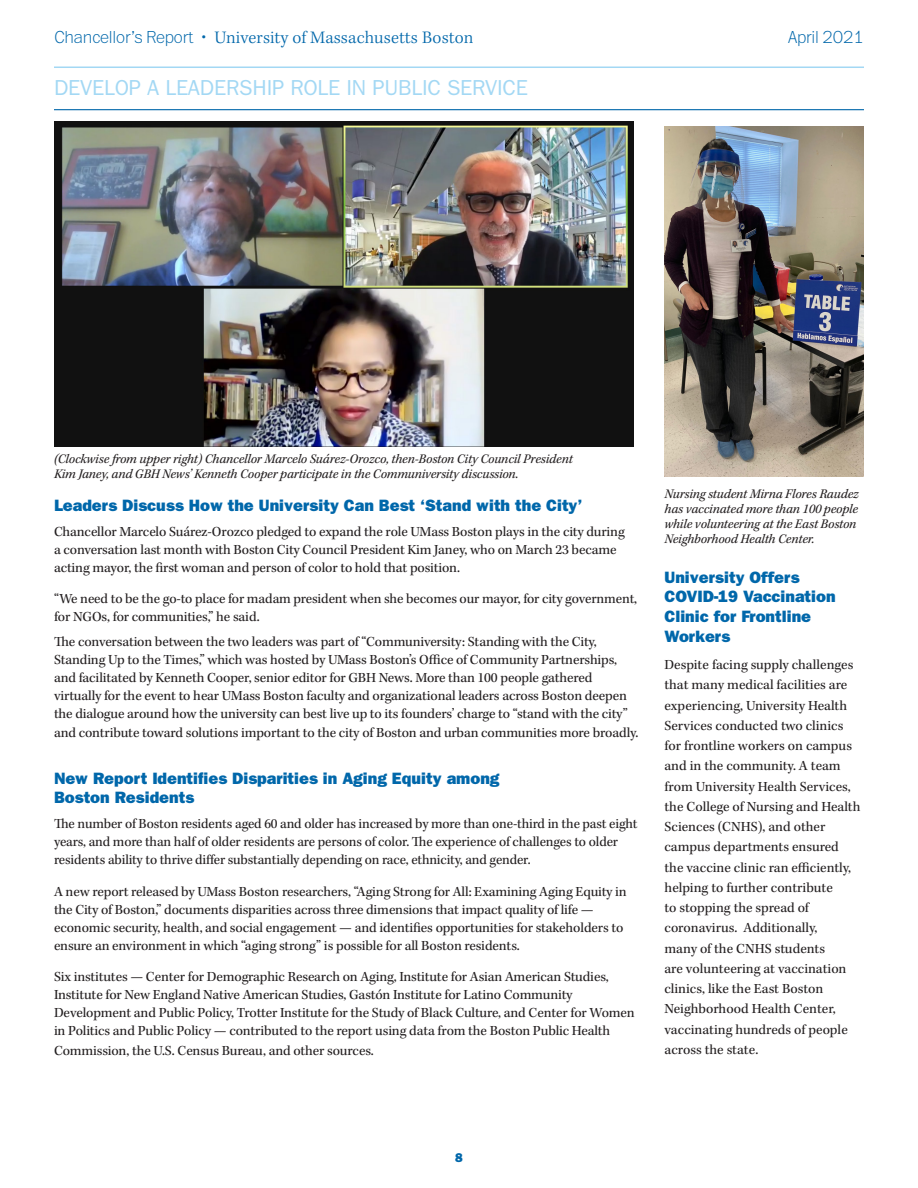
<style>
.page{position:relative;width:918px;height:1188px;background:#fff}
.page>*{position:absolute;margin:0;border:0;box-sizing:border-box;transform-origin:0 0}
.section_head_sw{font:21.75px "ITC Franklin Gothic Std";letter-spacing:-.01em;color:#a3d8f4}
.t1{font:300 18px "Kepler Std";letter-spacing:.005em;color:#0067aa}
.t2{font:100 18px "Franklin ITC Std";letter-spacing:-.01em;color:#0067aa}
.B_head_sw{font:16.5px/19.8px "ITC Franklin Gothic Std Hvy";color:#0067aa}
.Body_Copy_sw{font:14.25px/18px "Kepler Std";letter-spacing:-.01em;color:#231f20}
.B_head_sw-2{font:14.25px/20.2px "Kepler Std";letter-spacing:-.005em;color:#231f20}
.t3{font:italic 13.5px/15px "Kepler Std";letter-spacing:-.01em;color:#231f20}
.t4{font:12.75px "ITC Franklin Gothic Std Hvy";color:#0067aa}
.s1{font-family:"Franklin ITC Std";font-weight:100}
.s2{font-family:"ITC Franklin Gothic Std";font-weight:400}
</style>
<div class="page">
<hr style="left:54px;top:67px;width:810px;height:1px;background:#a3d8f4">
<hr style="left:54px;top:109px;width:810px;height:1px;background:#0067aa">
<img style="left:664px;top:126px;width:199px;height:350px">
<img style="left:54px;top:122px;width:580px;height:325px">
<p class="t1" style="left:55px;top:28px;width:421px"><span class="s1">Chancellor’s Report</span> <span class="s2">•</span> University of Massachusetts Boston</p>
<p class="t2" style="left:788px;top:29px;width:77px">April 2021</p>
<p class="section_head_sw" style="left:54px;top:75px;width:475px">DEVELOP A LEADERSHIP ROLE IN PUBLIC SERVICE</p>
<p class="t3" style="left:54px;top:451px;width:520px">(Clockwise from upper right) Chancellor Marcelo Suárez-Orozco, then-Boston City Council President</p>
<p class="t3" style="left:54px;top:466px;width:466px">Kim Janey, and GBH News’ Kenneth Cooper participate in the Communiversity discussion.</p>
<p class="B_head_sw" style="left:54px;top:495px;width:530px">Leaders Discuss How the University Can Best ‘Stand with the City’</p>
<p class="B_head_sw-2" style="left:54px;top:523px;width:572px;line-height:18px">Chancellor Marcelo Suárez-Orozco pledged to expand the role UMass Boston plays in the city during a conversation last month with Boston City Council President Kim Janey, who on March 23 became acting mayor, the first woman and person of color to hold that position.</p>
<p class="Body_Copy_sw" style="left:54px;top:590px;width:585px">“We need to be the go-to place for madam president when she becomes our mayor, for city government, for NGOs, for communities,” he said.</p>
<p class="Body_Copy_sw" style="left:54px;top:633px;width:544px">The conversation between the two leaders was part of “Communiversity: Standing with the City,</p>
<p class="Body_Copy_sw" style="left:54px;top:651px;width:565px">Standing Up to the Times,” which was hosted by UMass Boston’s Office of Community Partnerships, and facilitated by Kenneth Cooper, senior editor for GBH News. More than 100 people gathered</p>
<p class="Body_Copy_sw" style="left:54px;top:687px;width:575px">virtually for the event to hear UMass Boston faculty and organizational leaders across Boston deepen the dialogue around how the university can best live up to its founders’ charge to “stand with the city”</p>
<p class="Body_Copy_sw" style="left:54px;top:724px;width:586px">and contribute toward solutions important to the city of Boston and urban communities more broadly.</p>
<p class="B_head_sw" style="left:54px;top:768px;width:447px">New Report Identifies Disparities in Aging Equity among</p>
<p class="B_head_sw" style="left:54px;top:788px;width:142px">Boston Residents</p>
<p class="B_head_sw-2" style="left:54px;top:815px;width:585px;line-height:18px">The number of Boston residents aged 60 and older has increased by more than one-third in the past eight years, and more than half of older residents are persons of color. The experience of challenges to older residents ability to thrive differ substantially depending on race, ethnicity, and gender.</p>
<p class="Body_Copy_sw" style="left:54px;top:883px;width:574px">A new report released by UMass Boston researchers, “Aging Strong for All: Examining Aging Equity in the City of Boston,” documents disparities across three dimensions that impact quality of life —</p>
<p class="Body_Copy_sw" style="left:54px;top:919px;width:571px">economic security, health, and social engagement — and identifies opportunities for stakeholders to</p>
<p class="Body_Copy_sw" style="left:54px;top:937px;width:467px">ensure an environment in which “aging strong” is possible for all Boston residents.</p>
<p class="Body_Copy_sw" style="left:54px;top:968px;width:556px">Six institutes — Center for Demographic Research on Aging, Institute for Asian American Studies,<br>Institute for New England Native American Studies, Gastón Institute for Latino Community</p>
<p class="Body_Copy_sw" style="left:54px;top:1004px;width:582px">Development and Public Policy, Trotter Institute for the Study of Black Culture, and Center for Women in Politics and Public Policy — contributed to the report using data from the Boston Public Health</p>
<p class="Body_Copy_sw" style="left:54px;top:1042px;width:321px">Commission, the U.S. Census Bureau, and other sources.</p>
<p class="t3" style="left:664px;top:486px;width:196px">Nursing student Mirna Flores Raudez has vaccinated more than 100 people while volunteering at the East Boston Neighborhood Health Center.</p>
<p class="B_head_sw" style="left:664px;top:567px;width:173px">University Offers<br>COVID-19 Vaccination<br>Clinic for Frontline<br>Workers</p>
<p class="B_head_sw-2" style="left:664px;top:655px;width:197px">Despite facing supply challenges that many medical facilities are experiencing, University Health<br>Services conducted two clinics for frontline workers on campus and in the community. A team from University Health Services, the College of Nursing and Health<br>Sciences (CNHS), and other campus departments ensured the vaccine clinic ran efficiently, helping to further contribute</p>
<p class="B_head_sw-2" style="left:664px;top:898px;width:185px">to stopping the spread of coronavirus. Additionally, many of the CNHS students<br>are volunteering at vaccination clinics, like the East Boston<br>Neighborhood Health Center, vaccinating hundreds of people across the state.</p>
<p class="t4" style="left:455px;top:1150px;width:9px">8</p>
</div>
